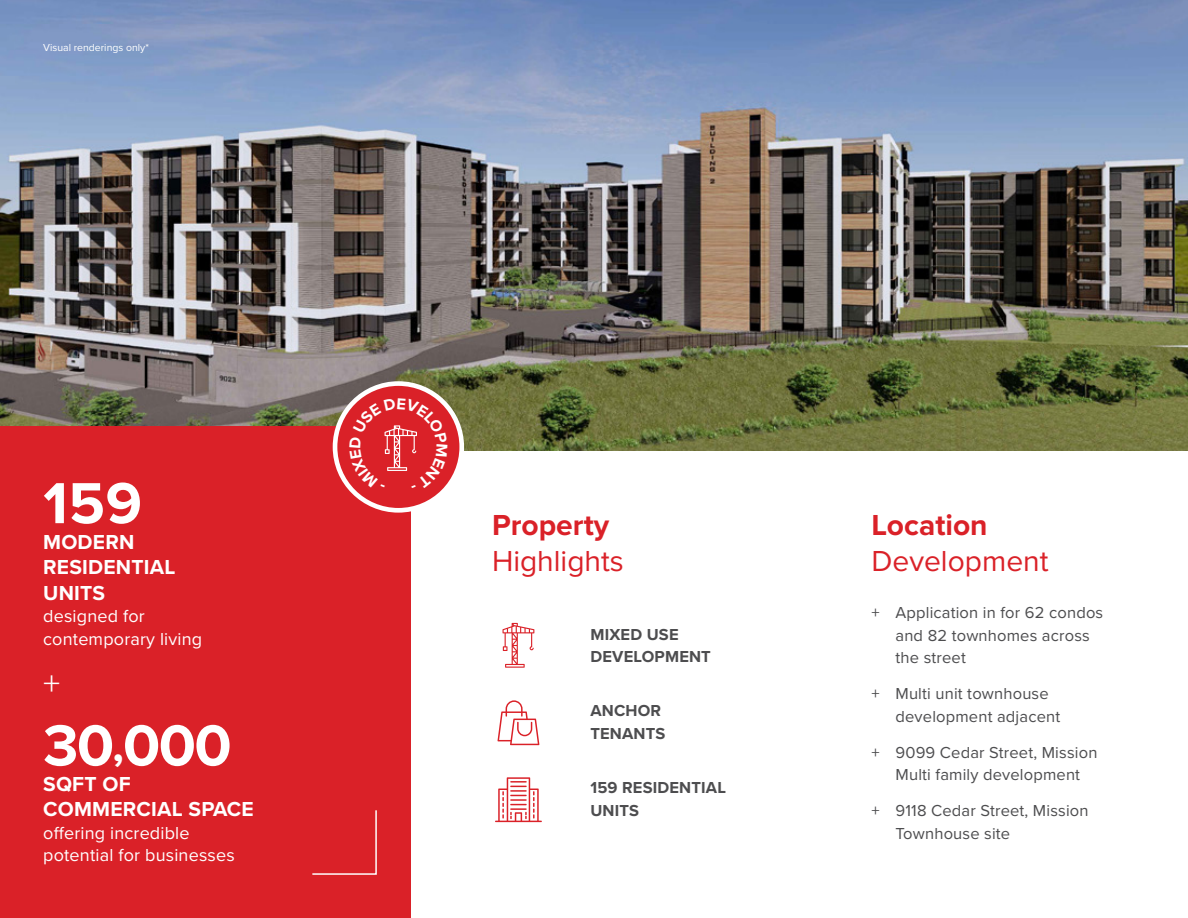
<style>
.page{position:relative;width:1188px;height:918px;background:#fff}
.page>*{position:absolute;margin:0;border:0;box-sizing:border-box;transform-origin:0 0}
.t1{font:700 60px "Proxima Nova";letter-spacing:-.025em;color:#fff}
.t2{font:300 34.5px "Proxima Nova";color:#fff}
.t3{font:30px "Proxima Nova";color:#da2128}
.t4{font:700 30px "Proxima Nova";color:#da2128}
.t5{font:700 21px/25.5px "Proxima Nova";letter-spacing:.01em;color:#fff}
.t6{font:18px/22.5px "Proxima Nova";letter-spacing:.01em;color:#fff}
.t7{font:16.5px/22.5px "Proxima Nova";letter-spacing:.01em;color:#4d4d4f}
.t8{font:700 16.5px/22.5px "Proxima Nova";letter-spacing:.01em;color:#4d4d4f}
.t9{font:10.5px "Proxima Nova";color:#fff}
.s1{font-size:45px}
</style>
<div class="page">
<img style="left:0;top:0;width:1188px;height:451px">
<div style="left:0;top:427px;width:410px;height:491px;background:#da2128"></div>
<svg style="left:312px;top:810px;width:65px;height:65px"></svg>
<svg style="left:335px;top:384px;width:127px;height:126px;fill:#da2128"></svg>
<div style="left:333px;top:381px;width:131px;height:132px;border:5px solid #fff;border-radius:50%"></div>
<svg style="left:503px;top:623px;width:31px;height:45px"></svg>
<svg style="left:498px;top:700px;width:41px;height:45px"></svg>
<svg style="left:495px;top:777px;width:47px;height:45px"></svg>
<svg style="left:349px;top:398px;width:99px;height:91px"></svg>
<p class="t9" style="left:43px;top:42px;width:107px">Visual renderings only*</p>
<h1 class="t1" style="left:43px;top:467px;width:100px">159</h1>
<p class="t5" style="left:43px;top:530px;width:134px">MODERN<br>RESIDENTIAL<br>UNITS</p>
<p class="t6" style="left:43px;top:605px;width:161px">designed for contemporary living</p>
<h2 class="t2" style="left:43px;top:658px;width:19px">+</h2>
<h1 class="t1" style="left:43px;top:710px;width:190px">30<span class="s1">,</span>000</h1>
<p class="t5" style="left:43px;top:772px;width:212px">SQFT OF<br>COMMERCIAL SPACE</p>
<p class="t6" style="left:43px;top:822px;width:193px">offering incredible potential for businesses</p>
<h3 class="t4" style="left:492px;top:507px;width:119px">Property</h3>
<h3 class="t3" style="left:492px;top:543px;width:133px">Highlights</h3>
<p class="t8" style="left:590px;top:624px;width:122px">MIXED USE<br>DEVELOPMENT</p>
<p class="t8" style="left:590px;top:700px;width:76px">ANCHOR<br>TENANTS</p>
<p class="t8" style="left:590px;top:777px;width:137px">159 RESIDENTIAL<br>UNITS</p>
<h3 class="t4" style="left:872px;top:507px;width:118px">Location</h3>
<h3 class="t3" style="left:872px;top:543px;width:179px">Development</h3>
<p class="t7" style="left:896px;top:602px;width:209px;text-indent:-24px">+ Application in for 62 condos and 82 townhomes across the street</p>
<p class="t7" style="left:896px;top:683px;width:166px;text-indent:-24px">+ Multi unit townhouse development adjacent</p>
<p class="t7" style="left:872px;top:741px;width:227px;text-align:center">+ 9099 Cedar Street, Mission<br>Multi family development</p>
<p class="t7" style="left:896px;top:800px;width:195px;text-indent:-24px">+ 9118 Cedar Street, Mission<br>Townhouse site</p>
</div>
